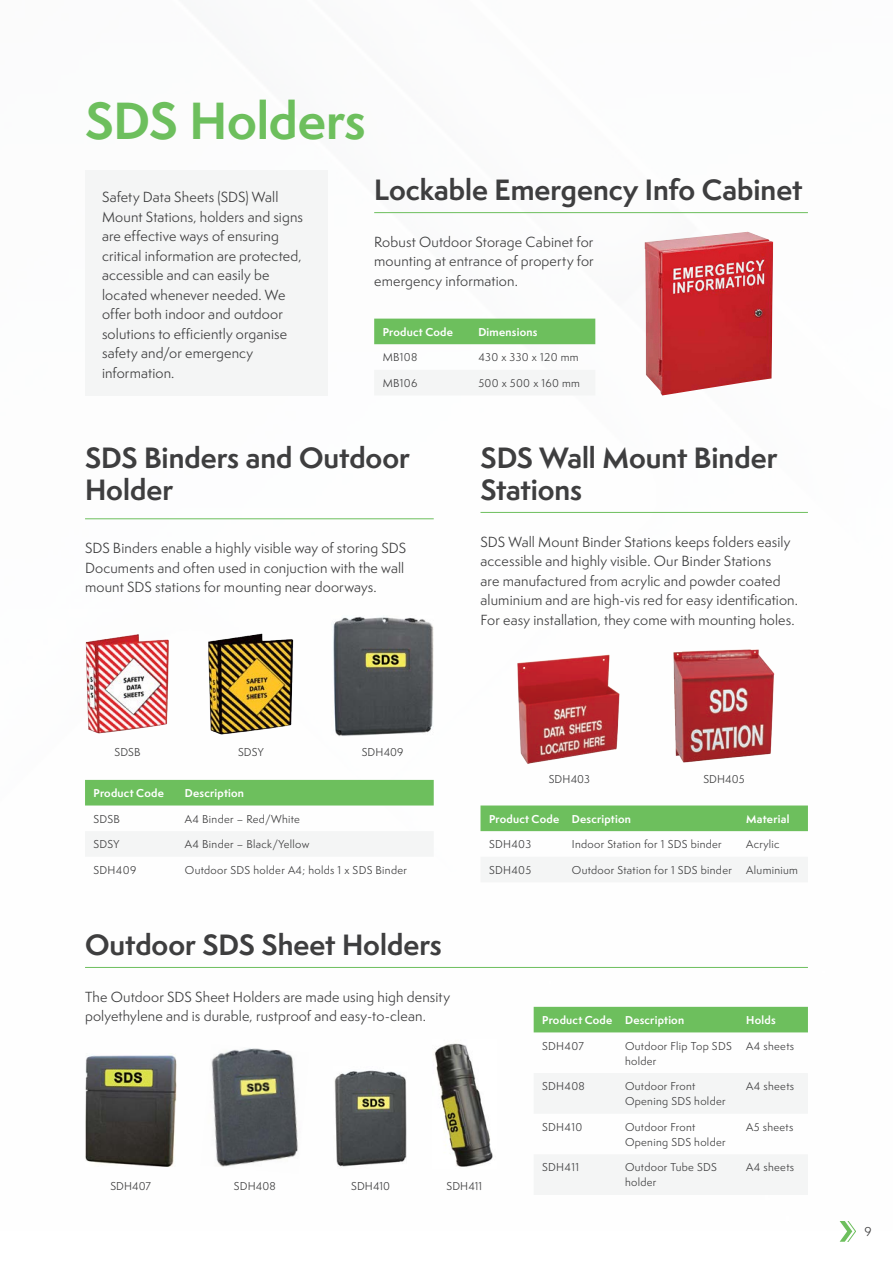
<style>
.page{position:relative;width:893px;height:1263px;background:#fff}
.page>*{position:absolute;margin:0;border:0;box-sizing:border-box;transform-origin:0 0}
.Title_-_Section__TOC{font:700 48px "Semplicita Pro";letter-spacing:-.005em;color:#6dbf5d}
.Header_-_Product_Name{font:700 27px/31.5px "Semplicita Pro";color:#3e3e3f}
.Paragraph{font:13.5px/19.5px "Semplicita Pro";letter-spacing:.01em;color:#3e3e3f}
.t1{font:12px "Semplicita Pro";color:#3e3e3f}
.Table_-_Data{font:10.5px/15px "Semplicita Pro";letter-spacing:.03em;color:#3e3e3f}
.Table_-_Header_white{font:700 10.5px "Semplicita Pro";letter-spacing:.02em;color:#fff}
.Caption_-_Center{font:10.5px "Semplicita Pro";letter-spacing:.01em;color:#3e3e3f}
</style>
<div class="page">
<svg style="left:840px;top:1221px;width:16px;height:21px"></svg>
<div style="left:85px;top:780px;width:349px;height:25px;background:#6dbf5d"></div>
<div style="left:85px;top:832px;width:348px;height:24px;background:#f4f5f5"></div>
<img style="left:85px;top:634px;width:84px;height:100px">
<img style="left:208px;top:633px;width:85px;height:102px">
<img style="left:333px;top:616px;width:101px;height:120px">
<hr style="left:85px;top:518px;width:349px;height:1px;background:#6dbf5d">
<img style="left:85px;top:1055px;width:91px;height:112px">
<img style="left:433px;top:1043px;width:60px;height:124px">
<img style="left:334px;top:1070px;width:73px;height:97px">
<img style="left:211px;top:1048px;width:87px;height:119px">
<div style="left:534px;top:1007px;width:274px;height:25px;background:#6dbf5d"></div>
<svg style="left:534px;top:1073px;width:274px;height:122px"></svg>
<hr style="left:85px;top:967px;width:723px;height:1px;background:#6dbf5d">
<div style="left:374px;top:319px;width:221px;height:25px;background:#6dbf5d"></div>
<div style="left:375px;top:370px;width:220px;height:25px;background:#f4f5f5"></div>
<img style="left:645px;top:232px;width:128px;height:163px">
<hr style="left:374px;top:212px;width:434px;height:1px;background:#6dbf5d">
<div style="left:85px;top:170px;width:242px;height:225px;background:#f4f5f5"></div>
<div style="left:480px;top:805px;width:328px;height:26px;background:#6dbf5d"></div>
<div style="left:481px;top:857px;width:327px;height:25px;background:#f4f5f5"></div>
<hr style="left:480px;top:512px;width:328px;height:1px;background:#6dbf5d">
<img style="left:673px;top:649px;width:102px;height:114px">
<img style="left:517px;top:654px;width:103px;height:110px">
<p class="Title_-_Section__TOC" style="left:85px;top:85px;width:282px">SDS Holders</p>
<p class="Paragraph" style="left:102px;top:187px;width:202px">Safety Data Sheets (SDS) Wall<br>Mount Stations, holders and signs are effective ways of ensuring critical information are protected, accessible and can easily be located whenever needed. We offer both indoor and outdoor solutions to efficiently organise safety and/or emergency information.</p>
<p class="Header_-_Product_Name" style="left:374px;top:174px;width:430px">Lockable Emergency Info Cabinet</p>
<p class="Paragraph" style="left:374px;top:232px;width:221px;text-align:justify">Robust Outdoor Storage Cabinet for mounting at entrance of property for emergency information.</p>
<p class="Table_-_Header_white" style="left:383px;top:324px;width:72px">Product Code</p>
<p class="Table_-_Header_white" style="left:478px;top:324px;width:61px">Dimensions</p>
<p class="Table_-_Data" style="left:383px;top:350px;width:36px">MB108</p>
<p class="Table_-_Data" style="left:478px;top:350px;width:102px">430 x 330 x 120 mm</p>
<p class="Table_-_Data" style="left:383px;top:375px;width:36px">MB106</p>
<p class="Table_-_Data" style="left:478px;top:375px;width:103px">500 x 500 x 160 mm</p>
<p class="Header_-_Product_Name" style="left:85px;top:442px;width:326px">SDS Binders and Outdoor<br>Holder</p>
<p class="Paragraph" style="left:85px;top:538px;width:323px">SDS Binders enable a highly visible way of storing SDS<br>Documents and often used in conjuction with the wall mount SDS stations for mounting near doorways.</p>
<p class="Header_-_Product_Name" style="left:480px;top:442px;width:298px">SDS Wall Mount Binder<br>Stations</p>
<p class="Paragraph" style="left:480px;top:532px;width:319px">SDS Wall Mount Binder Stations keeps folders easily accessible and highly visible. Our Binder Stations<br>are manufactured from acrylic and powder coated aluminium and are high-vis red for easy identification.<br>For easy installation, they come with mounting holes.</p>
<p class="Caption_-_Center" style="left:115px;top:745px;width:28px">SDSB</p>
<p class="Caption_-_Center" style="left:238px;top:745px;width:27px">SDSY</p>
<p class="Caption_-_Center" style="left:362px;top:745px;width:43px">SDH409</p>
<p class="Table_-_Header_white" style="left:94px;top:785px;width:72px">Product Code</p>
<p class="Table_-_Header_white" style="left:185px;top:785px;width:61px">Description</p>
<p class="Table_-_Data" style="left:94px;top:811px;width:28px">SDSB</p>
<p class="Table_-_Data" style="left:185px;top:811px;width:117px">A4 Binder – Red/White</p>
<p class="Table_-_Data" style="left:94px;top:837px;width:27px">SDSY</p>
<p class="Table_-_Data" style="left:185px;top:837px;width:126px">A4 Binder – Black/Yellow</p>
<p class="Table_-_Data" style="left:94px;top:862px;width:44px">SDH409</p>
<p class="Table_-_Data" style="left:185px;top:862px;width:224px">Outdoor SDS holder A4; holds 1 x SDS Binder</p>
<p class="Header_-_Product_Name" style="left:85px;top:929px;width:358px">Outdoor SDS Sheet Holders</p>
<p class="Caption_-_Center" style="left:549px;top:772px;width:43px">SDH403</p>
<p class="Caption_-_Center" style="left:703px;top:772px;width:43px">SDH405</p>
<p class="Table_-_Header_white" style="left:489px;top:811px;width:72px">Product Code</p>
<p class="Table_-_Header_white" style="left:572px;top:811px;width:61px">Description</p>
<p class="Table_-_Header_white" style="left:746px;top:811px;width:45px">Material</p>
<p class="Table_-_Data" style="left:489px;top:837px;width:44px">SDH403</p>
<p class="Table_-_Data" style="left:572px;top:837px;width:151px">Indoor Station for 1 SDS binder</p>
<p class="Table_-_Data" style="left:746px;top:837px;width:35px">Acrylic</p>
<p class="Table_-_Data" style="left:489px;top:862px;width:44px">SDH405</p>
<p class="Table_-_Data" style="left:572px;top:862px;width:161px">Outdoor Station for 1 SDS binder</p>
<p class="Table_-_Data" style="left:746px;top:862px;width:53px">Aluminium</p>
<p class="Paragraph" style="left:85px;top:987px;width:366px">The Outdoor SDS Sheet Holders are made using high density polyethylene and is durable, rustproof and easy-to-clean.</p>
<p class="Caption_-_Center" style="left:110px;top:1178px;width:42px">SDH407</p>
<p class="Caption_-_Center" style="left:234px;top:1178px;width:43px">SDH408</p>
<p class="Caption_-_Center" style="left:351px;top:1178px;width:41px">SDH410</p>
<p class="Caption_-_Center" style="left:446px;top:1178px;width:37px">SDH411</p>
<p class="Table_-_Header_white" style="left:542px;top:1012px;width:72px">Product Code</p>
<p class="Table_-_Header_white" style="left:625px;top:1012px;width:61px">Description</p>
<p class="Table_-_Header_white" style="left:746px;top:1012px;width:31px">Holds</p>
<p class="Table_-_Data" style="left:542px;top:1038px;width:43px">SDH407</p>
<p class="Table_-_Data" style="left:625px;top:1038px;width:108px">Outdoor Flip Top SDS holder</p>
<p class="Table_-_Data" style="left:746px;top:1038px;width:49px">A4 sheets</p>
<p class="Table_-_Data" style="left:542px;top:1078px;width:44px">SDH408</p>
<p class="Table_-_Data" style="left:625px;top:1078px;width:102px">Outdoor Front<br>Opening SDS holder</p>
<p class="Table_-_Data" style="left:746px;top:1078px;width:49px">A4 sheets</p>
<p class="Table_-_Data" style="left:542px;top:1119px;width:42px">SDH410</p>
<p class="Table_-_Data" style="left:625px;top:1119px;width:102px">Outdoor Front<br>Opening SDS holder</p>
<p class="Table_-_Data" style="left:746px;top:1119px;width:49px">A5 sheets</p>
<p class="Table_-_Data" style="left:542px;top:1160px;width:38px">SDH411</p>
<p class="Table_-_Data" style="left:625px;top:1160px;width:93px">Outdoor Tube SDS holder</p>
<p class="Table_-_Data" style="left:746px;top:1160px;width:49px">A4 sheets</p>
<p class="t1" style="left:864px;top:1223px;width:9px">9</p>
</div>
